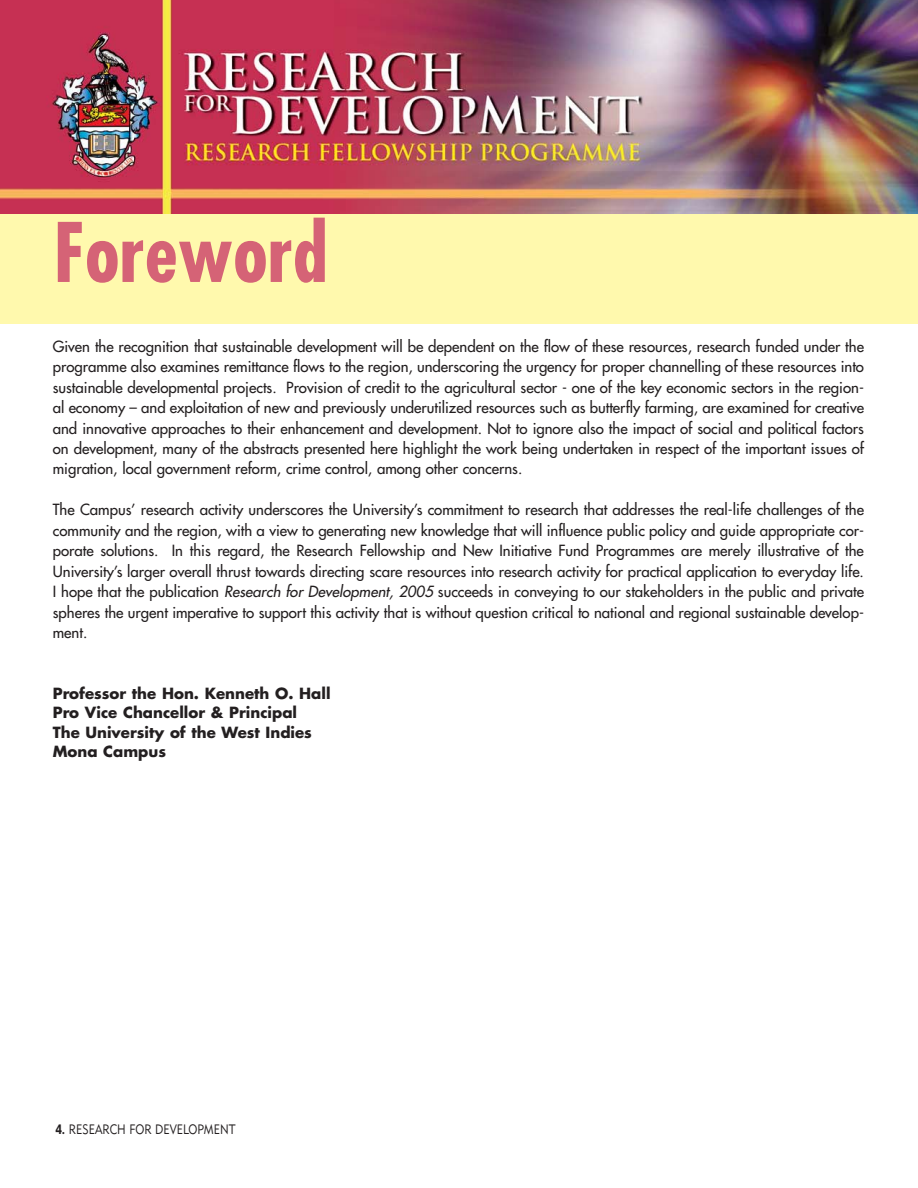
<style>
.page{position:relative;width:918px;height:1188px;background:#fff}
.page>*{position:absolute;margin:0;border:0;box-sizing:border-box;transform-origin:0 0}
.t1{font:700 condensed 79.65px "Futura";color:#d56376}
.t2{font:15px/20.4px "Futura";color:#231f20;text-align:justify}
.t3{font:700 15px/19.5px "Futura";color:#231f20}
.t4{font:13.5px "Geometric 415 BT Lite A";color:#231f20;scale:.85 1}
.s1{font-style:italic}
.s2{font-family:"Geometric 415 BT Black A"}
</style>
<div class="page">
<img style="left:0;top:0;width:918px;height:215px">
<div style="left:0;top:215px;width:918px;height:109px;background:#fff9ad"></div>
<h1 class="t1" style="left:54px;top:218px;width:275px">Foreword</h1>
<p class="t2" style="left:53px;top:337px;width:813px">Given the recognition that sustainable development will be dependent on the flow of these resources, research funded under the programme also examines remittance flows to the region, underscoring the urgency for proper channelling of these resources into sustainable developmental projects. Provision of credit to the agricultural sector - one of the key economic sectors in the region&shy;al economy – and exploitation of new and previously underutilized resources such as butterfly farming, are examined for creative and innovative approaches to their enhancement and development. Not to ignore also the impact of social and political factors on development, many of the abstracts presented here highlight the work being undertaken in respect of the important issues of migration, local government reform, crime control, among other concerns.</p>
<p class="t2" style="left:53px;top:501px;width:813px">The Campus’ research activity underscores the University’s commitment to research that addresses the real-life challenges of the community and the region, with a view to generating new knowledge that will influence public policy and guide appropriate cor&shy;porate solutions. In this regard, the Research Fellowship and New Initiative Fund Programmes are merely illustrative of the University’s larger overall thrust towards directing scare resources into research activity for practical application to everyday life.<br>I hope that the publication <span class="s1">Research for Development, 2005</span> succeeds in conveying to our stakeholders in the public and private spheres the urgent imperative to support this activity that is without question critical to national and regional sustainable develop&shy;ment.</p>
<p class="t3" style="left:53px;top:685px;width:279px">Professor the Hon. Kenneth O. Hall<br>Pro Vice Chancellor &amp; Principal<br>The University of the West Indies<br>Mona Campus</p>
<p class="t4" style="left:55px;top:1124px;width:214px"><span class="s2">4.</span> RESEARCH FOR DEVELOPMENT</p>
</div>
